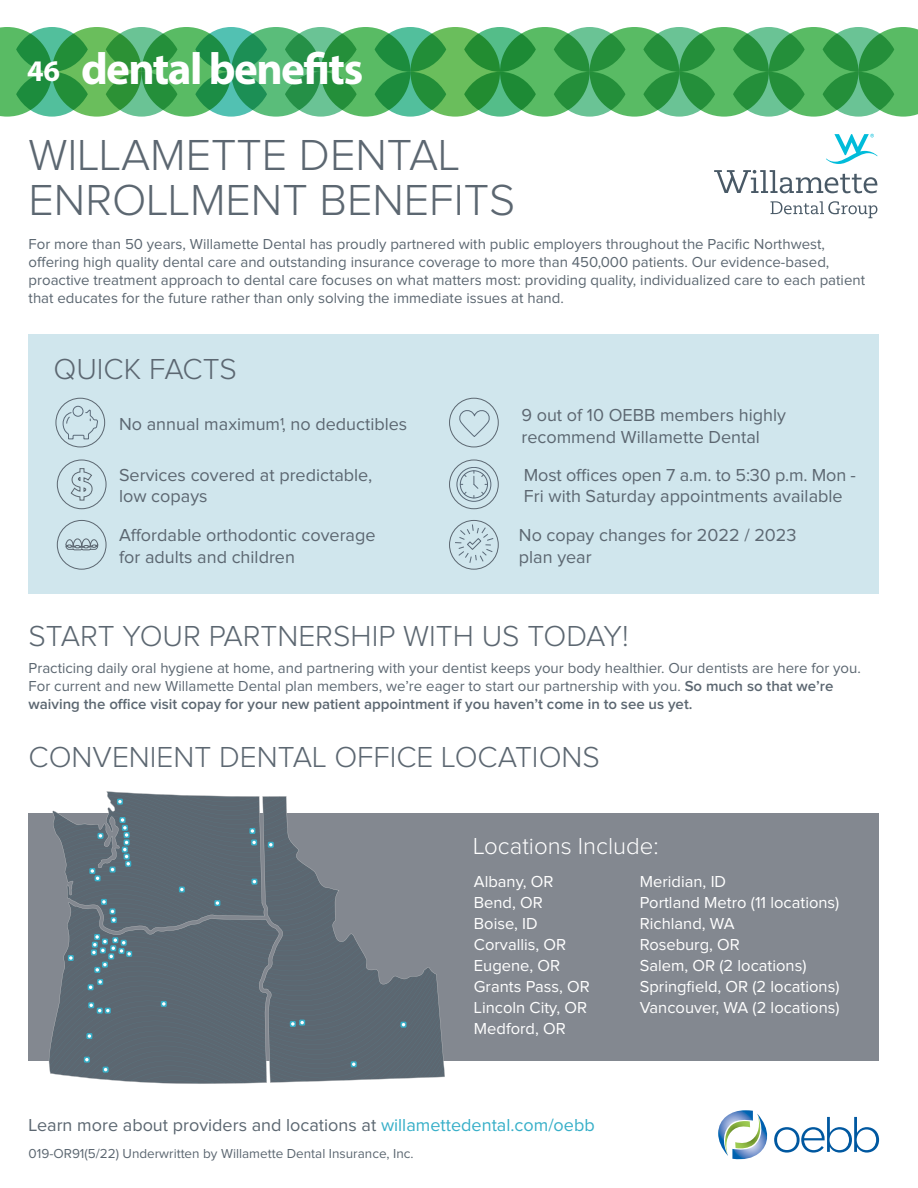
<style>
.page{position:relative;width:918px;height:1188px;background:#fff}
.page>*{position:absolute;margin:0;border:0;box-sizing:border-box;transform-origin:0 0}
.t1{font:300 45px/45px "Proxima Nova";color:#5c6771}
.t2{font:700 45px "Myriad Pro";letter-spacing:-.035em;color:#fff}
.t3{font:300 30px "Proxima Nova";color:#5c6771}
.t4{font:300 24px "Proxima Nova";color:#fff}
.t5{font:18px/21.6px "Proxima Nova";color:#5c6771}
.t6{font:16.5px/21px "Proxima Nova";color:#fff}
.t7{font:15px/18px "Proxima Nova";color:#5c6771}
.t8{font:13.5px "Proxima Nova";color:#5c6771}
.s1{font-size:30px}
.s2{font-weight:600}
.s3{color:#37afc8}
</style>
<div class="page">
<div style="left:106px;top:27px;width:71px;height:45px;background:#6ac395;border-radius:50%"></div>
<div style="left:16px;top:27px;width:72px;height:45px;background:#52bf9c;border-radius:50%"></div>
<div style="left:106px;top:72px;width:71px;height:45px;background:#6ac395;border-radius:50%"></div>
<div style="left:195px;top:27px;width:72px;height:45px;background:#52c1b2;border-radius:50%"></div>
<div style="left:195px;top:72px;width:72px;height:45px;background:#52c1b2;border-radius:50%"></div>
<div style="left:285px;top:27px;width:72px;height:45px;background:#6ac395;border-radius:50%"></div>
<div style="left:285px;top:72px;width:72px;height:45px;background:#6ac395;border-radius:50%"></div>
<div style="left:375px;top:27px;width:71px;height:45px;background:#52bf9c;border-radius:50%"></div>
<div style="left:375px;top:72px;width:71px;height:45px;background:#52bf9c;border-radius:50%"></div>
<div style="left:464px;top:27px;width:72px;height:45px;background:#54bd89;border-radius:50%"></div>
<div style="left:464px;top:72px;width:72px;height:45px;background:#54bd89;border-radius:50%"></div>
<div style="left:16px;top:72px;width:72px;height:45px;background:#52bf9c;border-radius:50%"></div>
<svg style="left:0;top:27px;width:52px;height:90px"></svg>
<svg style="left:52px;top:27px;width:90px;height:90px;background:#49a74a"></svg>
<svg style="left:142px;top:27px;width:89px;height:90px;background:#3da452"></svg>
<svg style="left:231px;top:27px;width:90px;height:90px;background:#3da664"></svg>
<svg style="left:321px;top:27px;width:89px;height:90px;background:#3da450"></svg>
<svg style="left:410px;top:27px;width:90px;height:90px;background:#46a549"></svg>
<svg style="left:500px;top:27px;width:90px;height:90px;background:#44aa54"></svg>
<svg style="left:554px;top:27px;width:71px;height:45px;background:#49a966"></svg>
<svg style="left:554px;top:72px;width:71px;height:45px;background:#4baa68"></svg>
<svg style="left:590px;top:27px;width:89px;height:90px;background:#47ab55"></svg>
<svg style="left:643px;top:27px;width:72px;height:45px;background:#49a966"></svg>
<svg style="left:643px;top:72px;width:72px;height:45px;background:#4baa68"></svg>
<svg style="left:679px;top:27px;width:90px;height:90px;background:#47ab56"></svg>
<svg style="left:733px;top:27px;width:72px;height:45px;background:#49a966"></svg>
<svg style="left:733px;top:72px;width:72px;height:45px;background:#4baa68"></svg>
<svg style="left:769px;top:27px;width:89px;height:90px;background:#47ab56"></svg>
<svg style="left:823px;top:27px;width:71px;height:45px"></svg>
<svg style="left:823px;top:72px;width:71px;height:45px"></svg>
<svg style="left:858px;top:27px;width:60px;height:90px;background:#52b164"></svg>
<div style="left:29px;top:334px;width:850px;height:260px;background:#d0e6ed"></div>
<div style="left:29px;top:814px;width:850px;height:247px;background:#838890"></div>
<svg style="left:280px;top:796px;width:165px;height:287px;fill:#5c6c76"></svg>
<svg style="left:290px;top:1020px;width:15px;height:7px"></svg>
<svg style="left:401px;top:1022px;width:6px;height:6px"></svg>
<svg style="left:351px;top:1061px;width:6px;height:6px"></svg>
<svg style="left:49px;top:791px;width:231px;height:293px;background:#66737d"></svg>
<svg style="left:70px;top:468px;width:23px;height:33px"></svg>
<div style="left:57px;top:460px;width:49px;height:49px;border:1px solid #5c6771;border-radius:50%"></div>
<div style="left:57px;top:520px;width:49px;height:50px;border:1px solid #5c6771;border-radius:50%"></div>
<svg style="left:65px;top:538px;width:34px;height:13px"></svg>
<div style="left:56px;top:398px;width:49px;height:49px;border:1px solid #5c6771;border-radius:50%"></div>
<div style="left:73px;top:406px;width:10px;height:11px;border:1px solid #5a6978;border-radius:50%"></div>
<svg style="left:63px;top:410px;width:35px;height:29px"></svg>
<div style="left:449px;top:460px;width:50px;height:49px;border:1px solid #5c6771;border-radius:50%"></div>
<div style="left:457px;top:467px;width:34px;height:35px;border:1px solid #5a6978;border-radius:50%"></div>
<div style="left:460px;top:470px;width:28px;height:28px;border:1px solid #5a6978;border-radius:50%"></div>
<svg style="left:463px;top:491px;width:4px;height:4px"></svg>
<svg style="left:473px;top:471px;width:15px;height:27px"></svg>
<div style="left:449px;top:398px;width:50px;height:49px;border:1px solid #5c6771;border-radius:50%"></div>
<svg style="left:459px;top:410px;width:31px;height:27px"></svg>
<div style="left:449px;top:520px;width:50px;height:50px;border:1px solid #5c6771;border-radius:50%"></div>
<svg style="left:455px;top:525px;width:39px;height:38px"></svg>
<svg style="left:718px;top:1110px;width:161px;height:50px"></svg>
<svg style="left:714px;top:170px;width:163px;height:23px"></svg>
<svg style="left:771px;top:201px;width:106px;height:17px"></svg>
<svg style="left:826px;top:134px;width:52px;height:30px"></svg>
<h1 class="t2" style="left:27px;top:39px;width:338px"><span class="s1">46</span> dental benefits</h1>
<h1 class="t1" style="left:28px;top:135px;width:488px">WILLAMETTE DENTAL<br>ENROLLMENT BENEFITS</h1>
<p class="t7" style="left:29px;top:236px;width:838px">For more than 50 years, Willamette Dental has proudly partnered with public employers throughout the Pacific Northwest, offering high quality dental care and outstanding insurance coverage to more than 450,000 patients. Our evidence-based, proactive treatment approach to dental care focuses on what matters most: providing quality, individualized care to each patient that educates for the future rather than only solving the immediate issues at hand.</p>
<h2 class="t3" style="left:53px;top:355px;width:185px">QUICK FACTS</h2>
<p class="t5" style="left:119px;top:414px;width:290px">No annual maximum1, no deductibles</p>
<p class="t5" style="left:119px;top:465px;width:255px">Services covered at predictable, low copays</p>
<p class="t5" style="left:119px;top:525px;width:258px">Affordable orthodontic coverage for adults and children</p>
<p class="t5" style="left:521px;top:405px;width:266px">9 out of 10 OEBB members highly recommend Willamette Dental</p>
<p class="t5" style="left:524px;top:465px;width:334px">Most offices open 7 a.m. to 5:30 p.m. Mon -<br>Fri with Saturday appointments available</p>
<p class="t5" style="left:519px;top:525px;width:279px">No copay changes for 2022 / 2023 plan year</p>
<h2 class="t3" style="left:29px;top:622px;width:602px">START YOUR PARTNERSHIP WITH US TODAY!</h2>
<p class="t7" style="left:29px;top:659px;width:834px">Practicing daily oral hygiene at home, and partnering with your dentist keeps your body healthier. Our dentists are here for you.<br>For current and new Willamette Dental plan members, we’re eager to start our partnership with you. <span class="s2">So much so that we’re waiving the office visit copay for your new patient appointment if you haven’t come in to see us yet.</span></p>
<h2 class="t3" style="left:29px;top:743px;width:573px">CONVENIENT DENTAL OFFICE LOCATIONS</h2>
<h3 class="t4" style="left:473px;top:835px;width:187px">Locations Include:</h3>
<p class="t6" style="left:474px;top:872px;width:117px">Albany, OR<br>Bend, OR<br>Boise, ID<br>Corvallis, OR<br>Eugene, OR<br>Grants Pass, OR<br>Lincoln City, OR<br>Medford, OR</p>
<p class="t6" style="left:640px;top:872px;width:201px">Meridian, ID<br>Portland Metro (11 locations)<br>Richland, WA<br>Roseburg, OR<br>Salem, OR (2 locations)<br>Springfield, OR (2 locations)<br>Vancouver, WA (2 locations)</p>
<p class="t5" style="left:29px;top:1115px;width:568px">Learn more about providers and locations at <span class="s3">willamettedental.com/oebb</span></p>
<p class="t8" style="left:29px;top:1148px;width:387px">019-OR91(5/22) Underwritten by Willamette Dental Insurance, Inc.</p>
</div>
